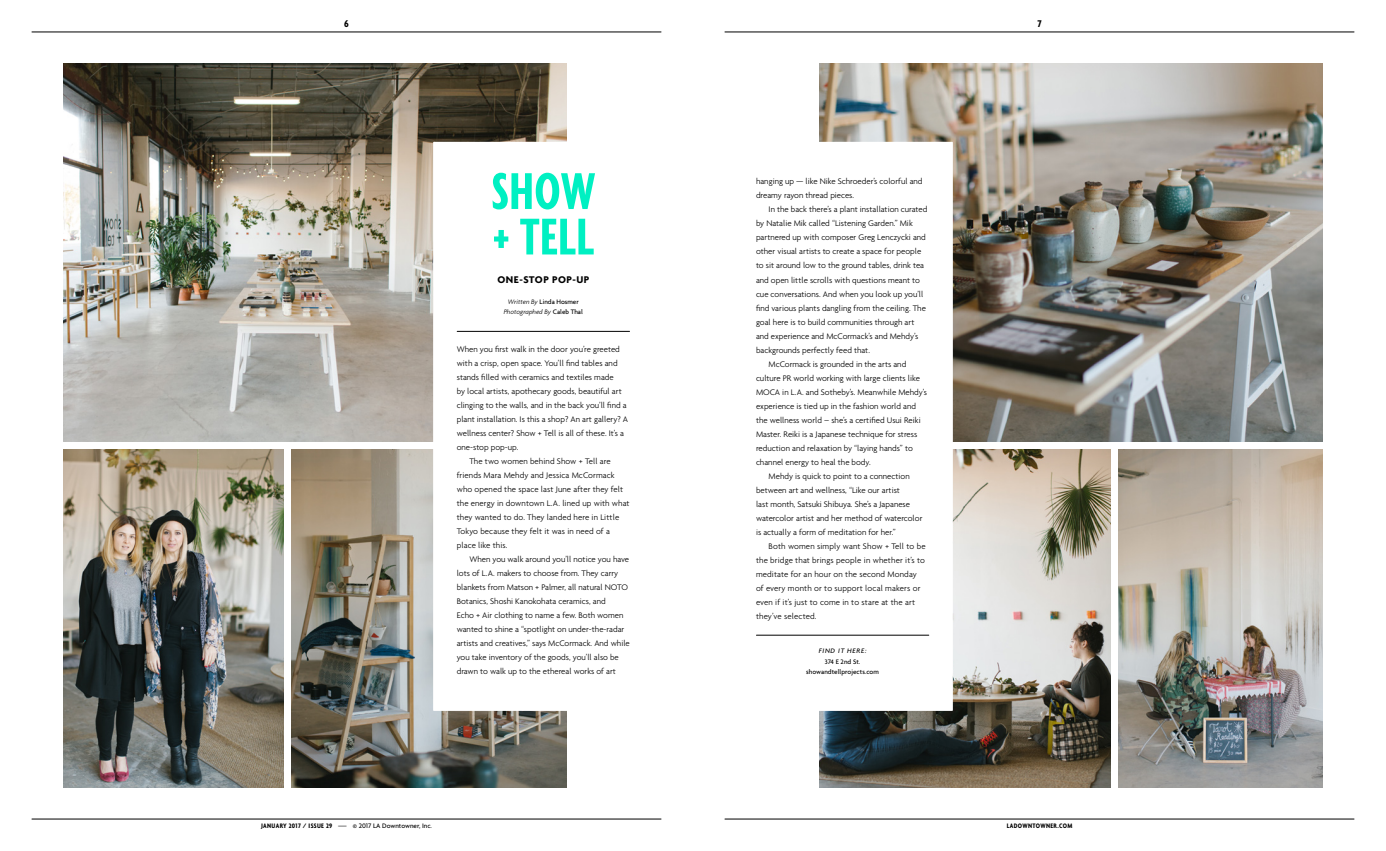
<style>
.page{position:relative;width:1386px;height:851px;background:#fff}
.page>*{position:absolute;margin:0;border:0;box-sizing:border-box;transform-origin:0 0}
.t1{font:700 extra-condensed 56px/45.5px "Agenda";letter-spacing:.01em;color:#00f0c2}
.t2{font:700 10.5px "Agenda";letter-spacing:.05em;color:#000}
.t3{font:700 condensed 10.5px "Agenda";color:#000}
.t4{font:300 8.75px/14px "Agenda";color:#000}
.t5{font:500 7px/10.5px "Agenda";color:#000;text-align:center}
.t6{font:italic 300 7px/10.5px "Agenda";color:#000;text-align:center}
.t7{font:700 condensed 7px "Agenda";letter-spacing:.05em;color:#000}
.t8{font:italic 500 7px "Agenda";letter-spacing:.1em;color:#000}
.s1{font-weight:500;font-style:normal}
.s2{font-weight:700;font-stretch:condensed}
.s3{font-stretch:condensed}
</style>
<div class="page">
<img style="left:819px;top:449px;width:291px;height:339px">
<img style="left:63px;top:449px;width:221px;height:339px">
<img style="left:1118px;top:449px;width:205px;height:339px">
<img style="left:291px;top:449px;width:276px;height:339px">
<img style="left:819px;top:63px;width:504px;height:378px">
<img style="left:63px;top:63px;width:504px;height:378px">
<hr style="left:32px;top:32px;width:629px;height:1px;background:#000">
<hr style="left:725px;top:32px;width:629px;height:1px;background:#000">
<hr style="left:32px;top:818px;width:629px;height:1px;background:#000">
<hr style="left:725px;top:818px;width:629px;height:1px;background:#000">
<div style="left:433px;top:142px;width:229px;height:568px;background:#fff"></div>
<div style="left:725px;top:142px;width:228px;height:568px;background:#fff"></div>
<hr style="left:756px;top:634px;width:173px;height:1px;background:#000">
<hr style="left:457px;top:331px;width:173px;height:1px;background:#000">
<p class="t3" style="left:344px;top:18px;width:6px">6</p>
<p class="t3" style="left:1037px;top:18px;width:6px">7</p>
<h1 class="t1" style="left:491px;top:167px;width:105px">SHOW + TELL</h1>
<p class="t2" style="left:497px;top:273px;width:93px">ONE-STOP POP-UP</p>
<p class="t6" style="left:504px;top:296px;width:81px">Written By <span class="s1">Linda Hosmer<br></span>Photographed By <span class="s1">Caleb Thal</span></p>
<p class="t4" style="left:457px;top:342px;width:165px">When you first walk in the door you’re greeted</p>
<p class="t4" style="left:457px;top:356px;width:162px">with a crisp, open space. You’ll find tables and</p>
<p class="t4" style="left:457px;top:370px;width:159px">stands filled with ceramics and textiles made</p>
<p class="t4" style="left:457px;top:384px;width:167px">by local artists, apothecary goods, beautiful art</p>
<p class="t4" style="left:457px;top:398px;width:171px">clinging to the walls, and in the back you’ll find a</p>
<p class="t4" style="left:457px;top:412px;width:173px">plant installation. Is this a shop? An art gallery? A</p>
<p class="t4" style="left:457px;top:426px;width:169px">wellness center? Show + Tell is all of these. It’s a</p>
<p class="t4" style="left:457px;top:440px;width:63px">one-stop pop-up.</p>
<p class="t4" style="left:469px;top:454px;width:143px">The two women behind Show + Tell are</p>
<p class="t4" style="left:457px;top:468px;width:159px">friends Mara Mehdy and Jessica McCormack</p>
<p class="t4" style="left:457px;top:482px;width:168px">who opened the space last June after they felt</p>
<p class="t4" style="left:457px;top:496px;width:174px">the energy in downtown L.A. lined up with what</p>
<p class="t4" style="left:457px;top:510px;width:164px">they wanted to do. They landed here in Little</p>
<p class="t4" style="left:457px;top:524px;width:155px">Tokyo because they felt it was in need of a</p>
<p class="t4" style="left:457px;top:538px;width:52px">place like this.</p>
<p class="t4" style="left:469px;top:552px;width:161px">When you walk around you’ll notice you have</p>
<p class="t4" style="left:457px;top:566px;width:163px">lots of L.A. makers to choose from. They carry</p>
<p class="t4" style="left:457px;top:580px;width:173px">blankets from Matson + Palmer, all natural NOTO</p>
<p class="t4" style="left:457px;top:594px;width:150px">Botanics, Shoshi Kanokohata ceramics, and</p>
<p class="t4" style="left:457px;top:608px;width:168px">Echo + Air clothing to name a few. Both women</p>
<p class="t4" style="left:457px;top:622px;width:169px">wanted to shine a “spotlight on under-the-radar</p>
<p class="t4" style="left:457px;top:636px;width:175px">artists and creatives,” says McCormack. And while</p>
<p class="t4" style="left:457px;top:650px;width:164px">you take inventory of the goods, you’ll also be</p>
<p class="t4" style="left:457px;top:664px;width:161px">drawn to walk up to the ethereal works of art</p>
<p class="t4" style="left:756px;top:174px;width:168px">hanging up — like Nike Schroeder’s colorful and dreamy rayon thread pieces.</p>
<p class="t4" style="left:769px;top:202px;width:160px">In the back there’s a plant installation curated</p>
<p class="t4" style="left:756px;top:216px;width:158px">by Natalie Mik called “Listening Garden.” Mik</p>
<p class="t4" style="left:756px;top:230px;width:171px">partnered up with composer Greg Lenczycki and</p>
<p class="t4" style="left:756px;top:244px;width:167px">other visual artists to create a space for people</p>
<p class="t4" style="left:756px;top:258px;width:170px">to sit around low to the ground tables, drink tea</p>
<p class="t4" style="left:756px;top:272px;width:166px">and open little scrolls with questions meant to</p>
<p class="t4" style="left:756px;top:286px;width:169px">cue conversations. And when you look up you’ll</p>
<p class="t4" style="left:756px;top:300px;width:171px">find various plants dangling from the ceiling. The</p>
<p class="t4" style="left:756px;top:314px;width:160px">goal here is to build communities through art</p>
<p class="t4" style="left:756px;top:328px;width:164px">and experience and McCormack’s and Mehdy’s</p>
<p class="t4" style="left:756px;top:342px;width:116px">backgrounds perfectly feed that.</p>
<p class="t4" style="left:769px;top:356px;width:139px">McCormack is grounded in the arts and</p>
<p class="t4" style="left:756px;top:370px;width:165px">culture PR world working with large clients like</p>
<p class="t4" style="left:756px;top:384px;width:173px">MOCA in L.A. and Sotheby’s. Meanwhile Mehdy’s</p>
<p class="t4" style="left:756px;top:398px;width:162px">experience is tied up in the fashion world and</p>
<p class="t4" style="left:756px;top:412px;width:166px">the wellness world – she’s a certified Usui Reiki</p>
<p class="t4" style="left:756px;top:426px;width:163px">Master. Reiki is a Japanese technique for stress</p>
<p class="t4" style="left:756px;top:440px;width:158px">reduction and relaxation by “laying hands” to</p>
<p class="t4" style="left:756px;top:454px;width:116px">channel energy to heal the body.</p>
<p class="t4" style="left:769px;top:468px;width:143px">Mehdy is quick to point to a connection</p>
<p class="t4" style="left:756px;top:482px;width:146px">between art and wellness, “Like our artist</p>
<p class="t4" style="left:756px;top:496px;width:156px">last month, Satsuki Shibuya. She’s a Japanese</p>
<p class="t4" style="left:756px;top:510px;width:168px">watercolor artist and her method of watercolor</p>
<p class="t4" style="left:756px;top:524px;width:141px">is actually a form of meditation for her.”</p>
<p class="t4" style="left:769px;top:538px;width:159px">Both women simply want Show + Tell to be</p>
<p class="t4" style="left:756px;top:552px;width:171px">the bridge that brings people in whether it’s to</p>
<p class="t4" style="left:756px;top:566px;width:162px">meditate for an hour on the second Monday</p>
<p class="t4" style="left:756px;top:580px;width:166px">of every month or to support local makers or</p>
<p class="t4" style="left:756px;top:594px;width:161px">even if it’s just to come in to stare at the art</p>
<p class="t4" style="left:756px;top:608px;width:62px">they’ve selected.</p>
<p class="t8" style="left:819px;top:646px;width:49px">FIND IT HERE:</p>
<p class="t5" style="left:806px;top:656px;width:74px">374 E 2nd St. showandtellprojects.com</p>
<p class="t5" style="left:261px;top:820px;width:172px"><span class="s2">JANUARY 2017 / ISSUE 29</span> <span class="s3">—</span> © 2017 LA Downtowner, Inc.</p>
<p class="t7" style="left:1007px;top:822px;width:67px">LADOWNTOWNER.COM</p>
</div>
